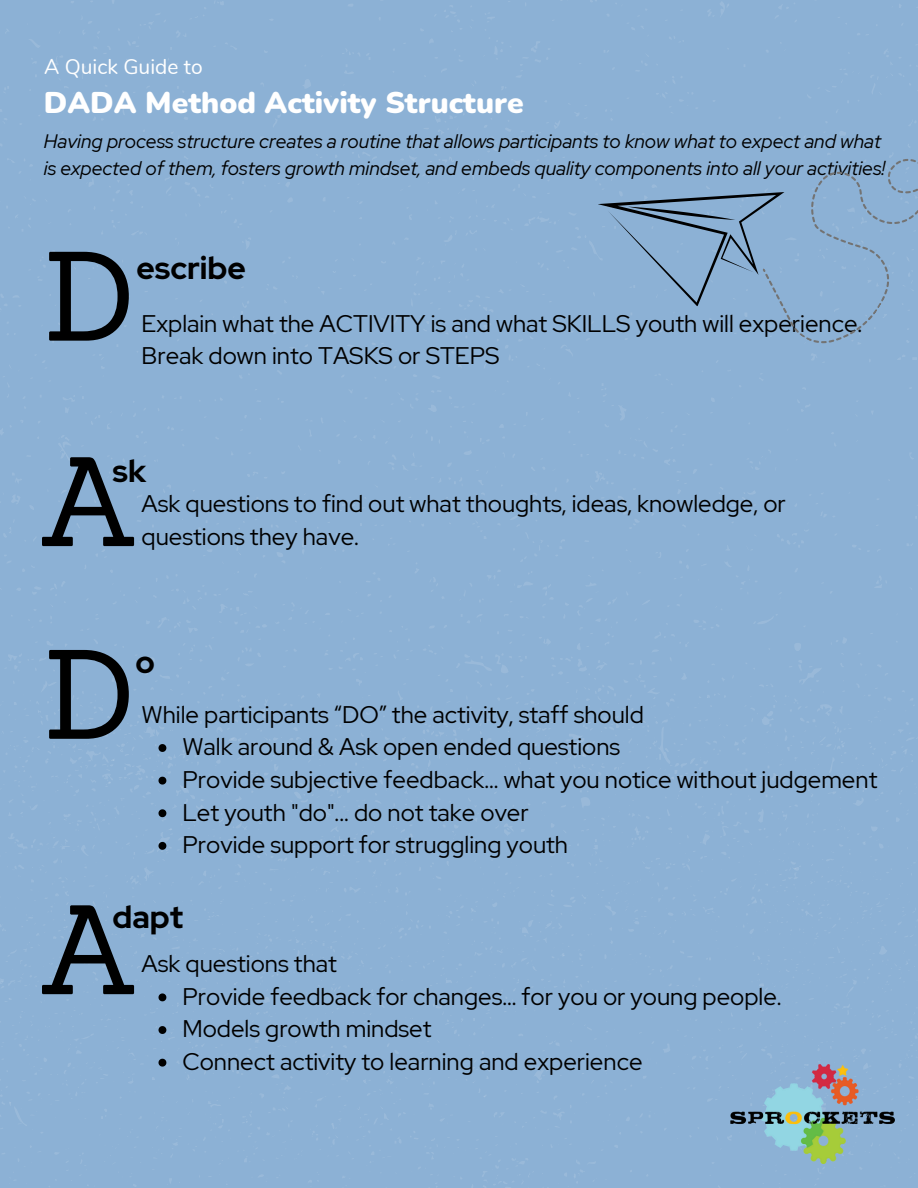
<style>
.page{position:relative;width:918px;height:1188px;background:#fff}
.page>*{position:absolute;margin:0;border:0;box-sizing:border-box;transform-origin:0 0}
.t1{font:123.75px "Sanchez";color:#000}
.t2{font:700 31.5px "Red Hat Display";color:#000}
.t3{font:900 30px "Nunito";color:#fff}
.t4{font:24px/32.7px "Red Hat Display";color:#000}
.t5{font:21px "Nunito";color:#fff}
.t6{font:italic 19.5px/27px "Red Hat Display";color:#000}
</style>
<div class="page">
<div style="left:0;top:0;width:918px;height:695px;background:#8cb1d5"></div>
<div style="left:0;top:695px;width:918px;height:493px;background:#8cb1d5"></div>
<img style="left:729px;top:1064px;width:167px;height:99px">
<svg style="left:159px;top:744px;width:7px;height:8px"></svg>
<svg style="left:159px;top:777px;width:7px;height:8px"></svg>
<svg style="left:159px;top:809px;width:7px;height:8px"></svg>
<svg style="left:159px;top:842px;width:7px;height:8px"></svg>
<svg style="left:159px;top:993px;width:7px;height:8px"></svg>
<svg style="left:159px;top:1026px;width:7px;height:8px"></svg>
<svg style="left:159px;top:1059px;width:7px;height:8px"></svg>
<div style="left:745px;top:91px;width:173px;height:272px;background:#8cb1d5"></div>
<svg style="left:598px;top:137px;width:214px;height:190px;background:#86a9cb"></svg>
<p class="t5" style="left:44px;top:53px;width:160px">A Quick Guide to</p>
<p class="t3" style="left:44px;top:83px;width:481px">DADA Method Activity Structure</p>
<p class="t6" style="left:44px;top:127px;width:843px">Having process structure creates a routine that allows participants to know what to expect and what is expected of them, fosters growth mindset, and embeds quality components into all your activities!</p>
<p class="t1" style="left:44px;top:216px;width:93px">D</p>
<p class="t2" style="left:136px;top:246px;width:111px">escribe</p>
<p class="t4" style="left:142px;top:307px;width:722px">Explain what the ACTIVITY is and what SKILLS youth will experience.</p>
<p class="t4" style="left:142px;top:340px;width:359px">Break down into TASKS or STEPS</p>
<p class="t1" style="left:38px;top:422px;width:106px">A</p>
<p class="t2" style="left:113px;top:450px;width:35px">sk</p>
<p class="t4" style="left:142px;top:487px;width:646px">Ask questions to find out what thoughts, ideas, knowledge, or questions they have.</p>
<p class="t1" style="left:44px;top:615px;width:93px">D</p>
<p class="t2" style="left:135px;top:641px;width:21px">o</p>
<p class="t4" style="left:142px;top:698px;width:504px">While participants “DO” the activity, staff should</p>
<p class="t4" style="left:182px;top:730px;width:439px">Walk around &amp; Ask open ended questions</p>
<p class="t4" style="left:182px;top:763px;width:696px">Provide subjective feedback… what you notice without judgement</p>
<p class="t4" style="left:182px;top:796px;width:348px">Let youth "do"... do not take over</p>
<p class="t4" style="left:182px;top:828px;width:387px">Provide support for struggling youth</p>
<p class="t1" style="left:38px;top:870px;width:106px">A</p>
<p class="t2" style="left:113px;top:896px;width:72px">dapt</p>
<p class="t4" style="left:142px;top:947px;width:197px">Ask questions that</p>
<p class="t4" style="left:182px;top:980px;width:601px">Provide feedback for changes… for you or young people.</p>
<p class="t4" style="left:182px;top:1012px;width:251px">Models growth mindset</p>
<p class="t4" style="left:182px;top:1045px;width:462px">Connect activity to learning and experience</p>
</div>
